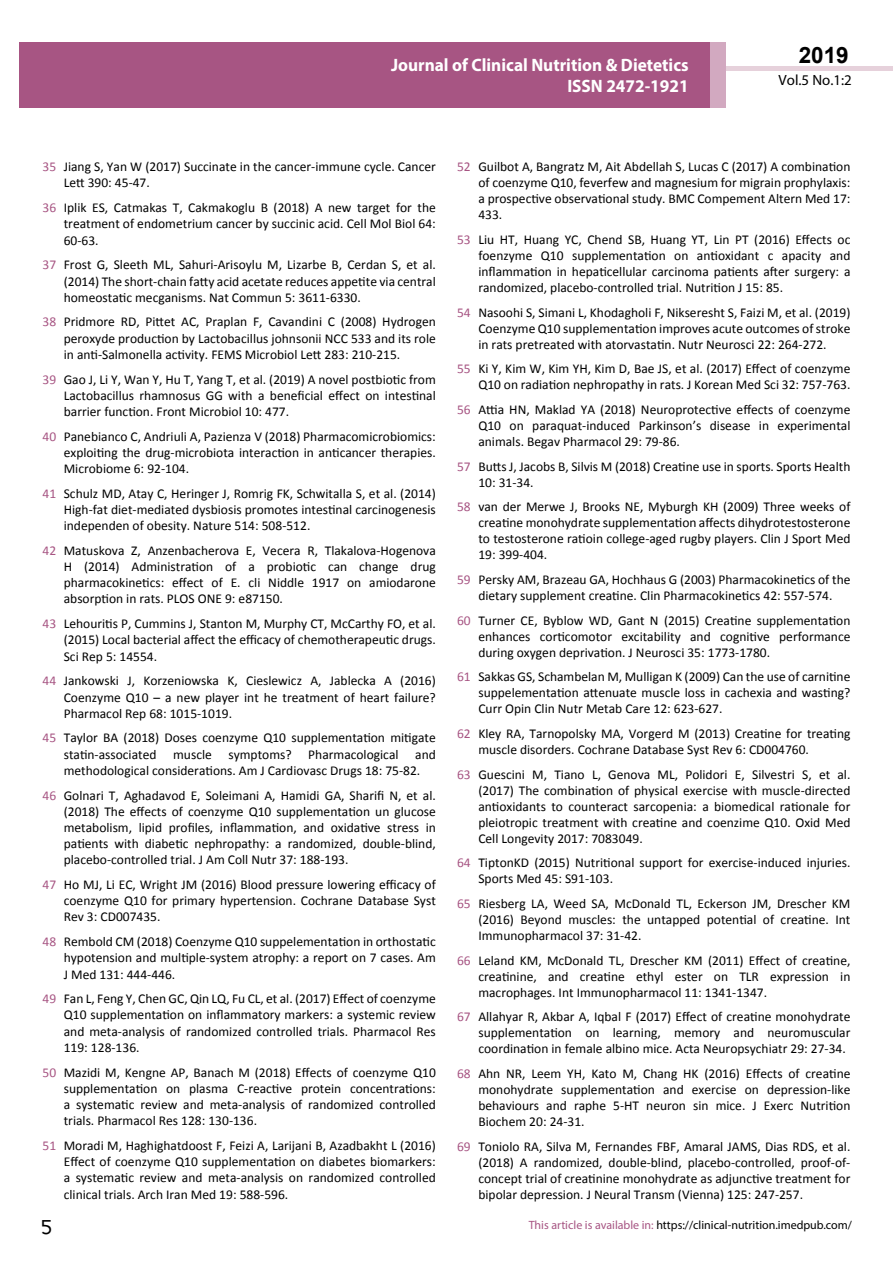
<style>
.page{position:relative;width:893px;height:1263px;background:#fff}
.page>*{position:absolute;margin:0;border:0;box-sizing:border-box;transform-origin:0 0}
.t1{font:25.5px "Tunga";color:#000}
.t2{font:700 22.5px "Arial";color:#000}
.t3{font:700 18px/21.6px "Myriad Pro";color:#fff;text-align:right;scale:.96 1}
.t4{font:14.85px "Myriad Pro";color:#000}
.t5{font:13.5px/16.2px "Calibri";color:#000;text-align:justify}
.t6{font:12px "Myriad Pro";color:#000}
.s1{color:#a75583}
</style>
<div class="page">
<div style="left:722px;top:66px;width:171px;height:5px;background:#e6d1db"></div>
<div style="left:19px;top:42px;width:706px;height:66px;background:#a75583"></div>
<div style="left:710px;top:42px;width:15px;height:66px;background:#d2a9c0"></div>
<h3 class="t3" style="left:391px;top:53px;width:311px">Journal of Clinical Nutrition &amp; Dietetics<br>ISSN 2472-1921</h3>
<h2 class="t2" style="left:799px;top:40px;width:52px">2019</h2>
<p class="t4" style="left:779px;top:71px;width:75px">Vol.5 No.1:2</p>
<p class="t5" style="left:64px;top:159px;width:374px;text-indent:-21px"><span class="s1">35</span> Jiang S, Yan W (2017) Succinate in the cancer-immune cycle. Cancer<br>Lett 390: 45-47.</p>
<p class="t5" style="left:64px;top:200px;width:374px;text-indent:-21px"><span class="s1">36</span> Iplik ES, Catmakas T, Cakmakoglu B (2018) A new target for the treatment of endometrium cancer by succinic acid. Cell Mol Biol 64:<br>60-63.</p>
<p class="t5" style="left:64px;top:257px;width:374px;text-indent:-21px"><span class="s1">37</span> Frost G, Sleeth ML, Sahuri-Arisoylu M, Lizarbe B, Cerdan S, et al. (2014) The short-chain fatty acid acetate reduces appetite via central homeostatic mecganisms. Nat Commun 5: 3611-6330.</p>
<p class="t5" style="left:64px;top:314px;width:374px;text-indent:-21px"><span class="s1">38</span> Pridmore RD, Pittet AC, Praplan F, Cavandini C (2008) Hydrogen peroxyde production by Lactobacillus johnsonii NCC 533 and its role in anti-Salmonella activity. FEMS Microbiol Lett 283: 210-215.</p>
<p class="t5" style="left:64px;top:371px;width:374px;text-indent:-21px"><span class="s1">39</span> Gao J, Li Y, Wan Y, Hu T, Yang T, et al. (2019) A novel postbiotic from Lactobacillus rhamnosus GG with a beneficial effect on intestinal barrier function. Front Microbiol 10: 477.</p>
<p class="t5" style="left:64px;top:428px;width:374px;text-indent:-21px"><span class="s1">40</span> Panebianco C, Andriuli A, Pazienza V (2018) Pharmacomicrobiomics: exploiting the drug-microbiota interaction in anticancer therapies.<br>Microbiome 6: 92-104.</p>
<p class="t5" style="left:64px;top:485px;width:374px;text-indent:-21px"><span class="s1">41</span> Schulz MD, Atay C, Heringer J, Romrig FK, Schwitalla S, et al. (2014)<br>High-fat diet-mediated dysbiosis promotes intestinal carcinogenesis independen of obesity. Nature 514: 508-512.</p>
<p class="t5" style="left:64px;top:542px;width:374px;text-indent:-21px"><span class="s1">42</span> Matuskova Z, Anzenbacherova E, Vecera R, Tlakalova-Hogenova H (2014) Administration of a probiotic can change drug pharmacokinetics: effect of E. cli Niddle 1917 on amiodarone absorption in rats. PLOS ONE 9: e87150.</p>
<p class="t5" style="left:64px;top:616px;width:374px;text-indent:-21px"><span class="s1">43</span> Lehouritis P, Cummins J, Stanton M, Murphy CT, McCarthy FO, et al. (2015) Local bacterial affect the efficacy of chemotherapeutic drugs.<br>Sci Rep 5: 14554.</p>
<p class="t5" style="left:64px;top:673px;width:374px;text-indent:-21px"><span class="s1">44</span> Jankowski J, Korzeniowska K, Cieslewicz A, Jablecka A (2016)<br>Coenzyme Q10 – a new player int he treatment of heart failure?<br>Pharmacol Rep 68: 1015-1019.</p>
<p class="t5" style="left:64px;top:730px;width:374px;text-indent:-21px"><span class="s1">45</span> Taylor BA (2018) Doses coenzyme Q10 supplementation mitigate statin-associated muscle symptoms? Pharmacological and methodological considerations. Am J Cardiovasc Drugs 18: 75-82.</p>
<p class="t5" style="left:64px;top:787px;width:374px;text-indent:-21px"><span class="s1">46</span> Golnari T, Aghadavod E, Soleimani A, Hamidi GA, Sharifi N, et al. (2018) The effects of coenzyme Q10 supplementation un glucose metabolism, lipid profiles, inflammation, and oxidative stress in patients with diabetic nephropathy: a randomized, double-blind, placebo-controlled trial. J Am Coll Nutr 37: 188-193.</p>
<p class="t5" style="left:64px;top:876px;width:374px;text-indent:-21px"><span class="s1">47</span> Ho MJ, Li EC, Wright JM (2016) Blood pressure lowering efficacy of coenzyme Q10 for primary hypertension. Cochrane Database Syst Rev 3: CD007435.</p>
<p class="t5" style="left:64px;top:934px;width:374px;text-indent:-21px"><span class="s1">48</span> Rembold CM (2018) Coenzyme Q10 suppelementation in orthostatic hypotension and multiple-system atrophy: a report on 7 cases. Am J Med 131: 444-446.</p>
<p class="t5" style="left:64px;top:991px;width:374px;text-indent:-21px"><span class="s1">49</span> Fan L, Feng Y, Chen GC, Qin LQ, Fu CL, et al. (2017) Effect of coenzyme Q10 supplementation on inflammatory markers: a systemic review and meta-analysis of randomized controlled trials. Pharmacol Res 119: 128-136.</p>
<p class="t5" style="left:64px;top:1064px;width:374px;text-indent:-21px"><span class="s1">50</span> Mazidi M, Kengne AP, Banach M (2018) Effects of coenzyme Q10 supplementation on plasma C-reactive protein concentrations: a systematic review and meta-analysis of randomized controlled trials. Pharmacol Res 128: 130-136.</p>
<p class="t5" style="left:64px;top:1137px;width:374px;text-indent:-21px"><span class="s1">51</span> Moradi M, Haghighatdoost F, Feizi A, Larijani B, Azadbakht L (2016)<br>Effect of coenzyme Q10 supplementation on diabetes biomarkers: a systematic review and meta-analysis on randomized controlled clinical trials. Arch Iran Med 19: 588-596.</p>
<p class="t5" style="left:478px;top:159px;width:374px;text-indent:-21px"><span class="s1">52</span> Guilbot A, Bangratz M, Ait Abdellah S, Lucas C (2017) A combination of coenzyme Q10, feverfew and magnesium for migrain prophylaxis: a prospective observational study. BMC Compement Altern Med 17:<br>433.</p>
<p class="t5" style="left:478px;top:232px;width:374px;text-indent:-21px"><span class="s1">53</span> Liu HT, Huang YC, Chend SB, Huang YT, Lin PT (2016) Effects oc foenzyme Q10 supplementation on antioxidant c apacity and inflammation in hepaticellular carcinoma patients after surgery: a randomized, placebo-controlled trial. Nutrition J 15: 85.</p>
<p class="t5" style="left:478px;top:304px;width:374px;text-indent:-21px"><span class="s1">54</span> Nasoohi S, Simani L, Khodagholi F, Nikseresht S, Faizi M, et al. (2019)<br>Coenzyme Q10 supplementation improves acute outcomes of stroke in rats pretreated with atorvastatin. Nutr Neurosci 22: 264-272.</p>
<p class="t5" style="left:457px;top:361px;width:395px;text-align:right"><span class="s1">55</span> Ki Y, Kim W, Kim YH, Kim D, Bae JS, et al. (2017) Effect of coenzyme<br>Q10 on radiation nephropathy in rats. J Korean Med Sci 32: 757-763.</p>
<p class="t5" style="left:478px;top:402px;width:374px;text-indent:-21px"><span class="s1">56</span> Attia HN, Maklad YA (2018) Neuroprotective effects of coenzyme Q10 on paraquat-induced Parkinson’s disease in experimental animals. Begav Pharmacol 29: 79-86.</p>
<p class="t5" style="left:478px;top:458px;width:374px;text-indent:-21px"><span class="s1">57</span> Butts J, Jacobs B, Silvis M (2018) Creatine use in sports. Sports Health<br>10: 31-34.</p>
<p class="t5" style="left:478px;top:499px;width:374px;text-indent:-21px"><span class="s1">58</span> van der Merwe J, Brooks NE, Myburgh KH (2009) Three weeks of creatine monohydrate supplementation affects dihydrotestosterone to testosterone ratioin college-aged rugby players. Clin J Sport Med 19: 399-404.</p>
<p class="t5" style="left:457px;top:571px;width:395px;text-align:center"><span class="s1">59</span> Persky AM, Brazeau GA, Hochhaus G (2003) Pharmacokinetics of the dietary supplement creatine. Clin Pharmacokinetics 42: 557-574.</p>
<p class="t5" style="left:478px;top:612px;width:374px;text-indent:-21px"><span class="s1">60</span> Turner CE, Byblow WD, Gant N (2015) Creatine supplementation enhances corticomotor excitability and cognitive performance during oxygen deprivation. J Neurosci 35: 1773-1780.</p>
<p class="t5" style="left:478px;top:669px;width:374px;text-indent:-21px"><span class="s1">61</span> Sakkas GS, Schambelan M, Mulligan K (2009) Can the use of carnitine suppelementation attenuate muscle loss in cachexia and wasting?<br>Curr Opin Clin Nutr Metab Care 12: 623-627.</p>
<p class="t5" style="left:478px;top:725px;width:374px;text-indent:-21px"><span class="s1">62</span> Kley RA, Tarnopolsky MA, Vorgerd M (2013) Creatine for treating muscle disorders. Cochrane Database Syst Rev 6: CD004760.</p>
<p class="t5" style="left:478px;top:766px;width:374px;text-indent:-21px"><span class="s1">63</span> Guescini M, Tiano L, Genova ML, Polidori E, Silvestri S, et al. (2017) The combination of physical exercise with muscle-directed antioxidants to counteract sarcopenia: a biomedical rationale for pleiotropic treatment with creatine and coenzime Q10. Oxid Med Cell Longevity 2017: 7083049.</p>
<p class="t5" style="left:478px;top:855px;width:374px;text-indent:-21px"><span class="s1">64</span> TiptonKD (2015) Nutritional support for exercise-induced injuries.<br>Sports Med 45: S91-103.</p>
<p class="t5" style="left:478px;top:895px;width:374px;text-indent:-21px"><span class="s1">65</span> Riesberg LA, Weed SA, McDonald TL, Eckerson JM, Drescher KM (2016) Beyond muscles: the untapped potential of creatine. Int Immunopharmacol 37: 31-42.</p>
<p class="t5" style="left:478px;top:952px;width:374px;text-indent:-21px"><span class="s1">66</span> Leland KM, McDonald TL, Drescher KM (2011) Effect of creatine, creatinine, and creatine ethyl ester on TLR expression in macrophages. Int Immunopharmacol 11: 1341-1347.</p>
<p class="t5" style="left:478px;top:1009px;width:374px;text-indent:-21px"><span class="s1">67</span> Allahyar R, Akbar A, Iqbal F (2017) Effect of creatine monohydrate supplementation on learning, memory and neuromuscular coordination in female albino mice. Acta Neuropsychiatr 29: 27-34.</p>
<p class="t5" style="left:478px;top:1065px;width:374px;text-indent:-21px"><span class="s1">68</span> Ahn NR, Leem YH, Kato M, Chang HK (2016) Effects of creatine monohydrate supplementation and exercise on depression-like behaviours and raphe 5-HT neuron sin mice. J Exerc Nutrition Biochem 20: 24-31.</p>
<p class="t5" style="left:478px;top:1138px;width:374px;text-indent:-21px"><span class="s1">69</span> Toniolo RA, Silva M, Fernandes FBF, Amaral JAMS, Dias RDS, et al. (2018) A randomized, double-blind, placebo-controlled, proof-of&shy;concept trial of creatinine monohydrate as adjunctive treatment for bipolar depression. J Neural Transm (Vienna) 125: 247-257.</p>
<h1 class="t1" style="left:41px;top:1210px;width:13px">5</h1>
<p class="t6" style="left:529px;top:1218px;width:325px"><span class="s1">This article is available in:</span> https://clinical-nutrition.imedpub.com/</p>
</div>
